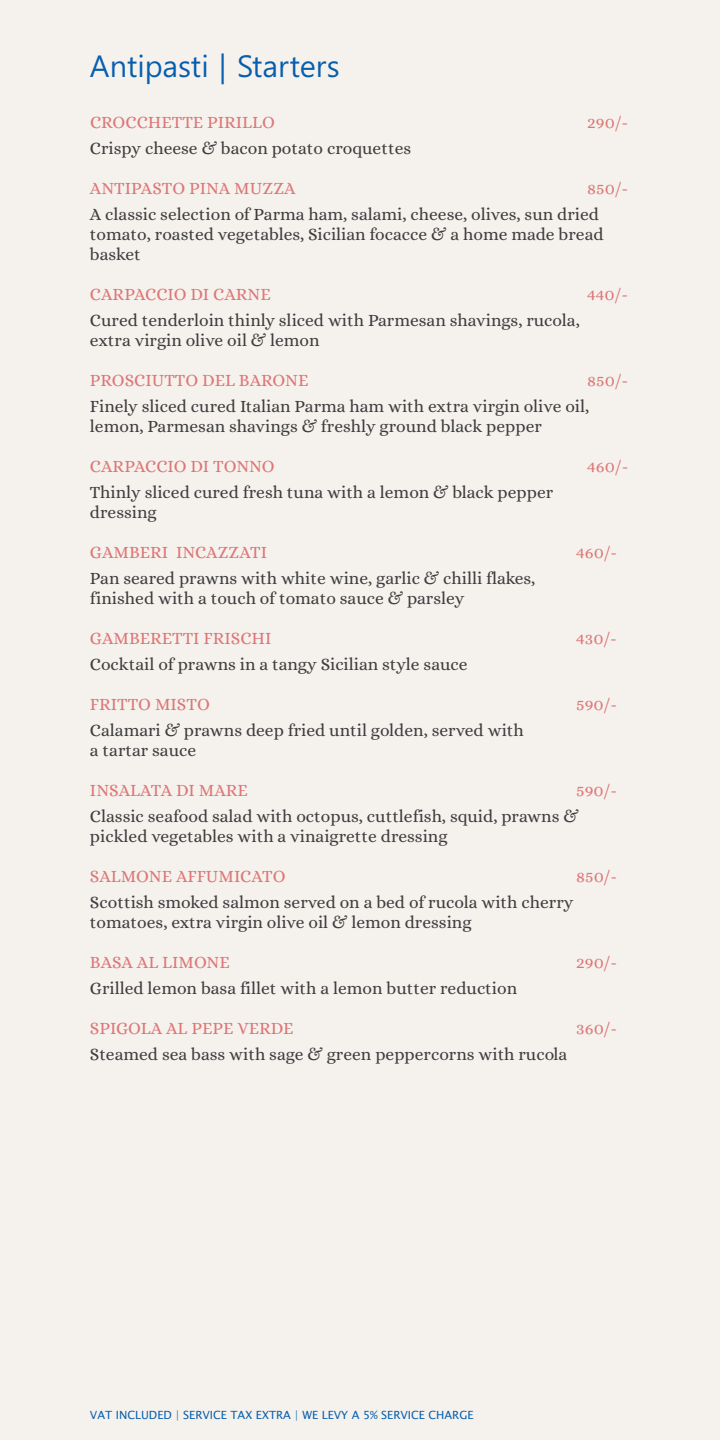
<style>
.page{position:relative;width:720px;height:1440px;background:#f5f2ee}
.page>*{position:absolute;margin:0;border:0;box-sizing:border-box;transform-origin:0 0}
.t1{font:30px "Malgun Gothic";color:#075ead}
.t2{font:17.5px/20px "Alice";color:#3e3e3f}
.t3{font:17.5px "Alice";color:#d77}
.t4{font:11.25px "Lucida Sans Unicode";color:#075ead}
</style>
<div class="page">
<h1 class="t1" style="left:90px;top:53px;width:251px">Antipasti | Starters</h1>
<p class="t3" style="left:90px;top:112px;width:187px">CROCCHETTE PIRILLO</p>
<p class="t3" style="left:587px;top:112px;width:43px">290/-</p>
<p class="t2" style="left:90px;top:138px;width:323px">Crispy cheese &amp; bacon potato croquettes</p>
<p class="t3" style="left:90px;top:178px;width:207px">ANTIPASTO PINA MUZZA</p>
<p class="t3" style="left:587px;top:178px;width:43px">850/-</p>
<p class="t2" style="left:90px;top:204px;width:515px">A classic selection of Parma ham, salami, cheese, olives, sun dried tomato, roasted vegetables, Sicilian focacce &amp; a home made bread basket</p>
<p class="t3" style="left:90px;top:284px;width:182px">CARPACCIO DI CARNE</p>
<p class="t3" style="left:587px;top:284px;width:42px">440/-</p>
<p class="t2" style="left:90px;top:310px;width:491px">Cured tenderloin thinly sliced with Parmesan shavings, rucola, extra virgin olive oil &amp; lemon</p>
<p class="t3" style="left:90px;top:370px;width:220px">PROSCIUTTO DEL BARONE</p>
<p class="t3" style="left:587px;top:370px;width:43px">850/-</p>
<p class="t2" style="left:90px;top:396px;width:501px">Finely sliced cured Italian Parma ham with extra virgin olive oil, lemon, Parmesan shavings &amp; freshly ground black pepper</p>
<p class="t3" style="left:90px;top:456px;width:186px">CARPACCIO DI TONNO</p>
<p class="t3" style="left:587px;top:456px;width:43px">460/-</p>
<p class="t2" style="left:90px;top:482px;width:465px">Thinly sliced cured fresh tuna with a lemon &amp; black pepper dressing</p>
<p class="t3" style="left:90px;top:542px;width:179px">GAMBERI INCAZZATI</p>
<p class="t3" style="left:576px;top:542px;width:43px">460/-</p>
<p class="t2" style="left:90px;top:568px;width:447px">Pan seared prawns with white wine, garlic &amp; chilli flakes, finished with a touch of tomato sauce &amp; parsley</p>
<p class="t3" style="left:90px;top:628px;width:183px">GAMBERETTI FRISCHI</p>
<p class="t3" style="left:576px;top:628px;width:42px">430/-</p>
<p class="t2" style="left:90px;top:654px;width:379px">Cocktail of prawns in a tangy Sicilian style sauce</p>
<p class="t3" style="left:90px;top:694px;width:121px">FRITTO MISTO</p>
<p class="t3" style="left:576px;top:694px;width:42px">590/-</p>
<p class="t2" style="left:90px;top:720px;width:435px">Calamari &amp; prawns deep fried until golden, served with a tartar sauce</p>
<p class="t3" style="left:90px;top:780px;width:160px">INSALATA DI MARE</p>
<p class="t3" style="left:576px;top:780px;width:42px">590/-</p>
<p class="t2" style="left:90px;top:806px;width:490px">Classic seafood salad with octopus, cuttlefish, squid, prawns &amp; pickled vegetables with a vinaigrette dressing</p>
<p class="t3" style="left:90px;top:866px;width:197px">SALMONE AFFUMICATO</p>
<p class="t3" style="left:576px;top:866px;width:43px">850/-</p>
<p class="t2" style="left:90px;top:892px;width:485px">Scottish smoked salmon served on a bed of rucola with cherry tomatoes, extra virgin olive oil &amp; lemon dressing</p>
<p class="t3" style="left:90px;top:952px;width:141px">BASA AL LIMONE</p>
<p class="t3" style="left:576px;top:952px;width:43px">290/-</p>
<p class="t2" style="left:90px;top:978px;width:429px">Grilled lemon basa fillet with a lemon butter reduction</p>
<p class="t3" style="left:90px;top:1018px;width:205px">SPIGOLA AL PEPE VERDE</p>
<p class="t3" style="left:576px;top:1018px;width:42px">360/-</p>
<p class="t2" style="left:90px;top:1044px;width:479px">Steamed sea bass with sage &amp; green peppercorns with rucola</p>
<p class="t4" style="left:90px;top:1410px;width:385px">VAT INCLUDED | SERVICE TAX EXTRA | WE LEVY A 5% SERVICE CHARGE</p>
</div>
